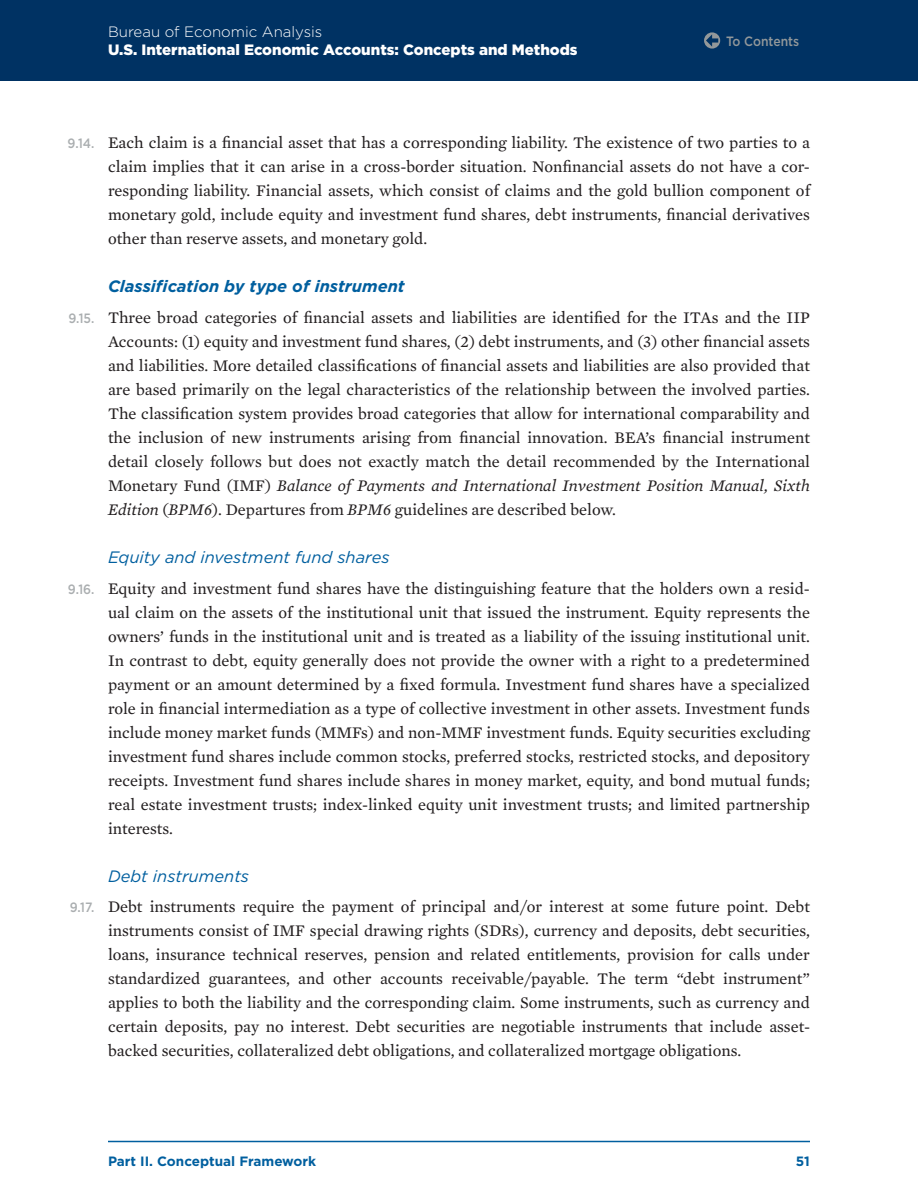
<style>
.page{position:relative;width:918px;height:1188px;background:#fff}
.page>*{position:absolute;margin:0;border:0;box-sizing:border-box;transform-origin:0 0}
.t1{font:16.5px/24px "Mercury Text G2";color:#231f20;text-align:justify}
.t2{font:italic 16.5px "Gotham";color:#005f9f}
.t3{font:italic 700 16.5px "Gotham";color:#005f9f}
.t4{font:900 15px "Gotham";color:#fff}
.t5{font:300 15px "Gotham";color:#fff}
.t6{font:700 13.5px "Gotham";color:#005f9f}
.t7{font:500 13.5px "Gotham";color:#93989a;scale:.9 1}
.s1{font-family:"Gotham";font-weight:500;font-size:13.5px;color:#aaaeb0}
.s2{font-style:italic}
</style>
<div class="page">
<div style="left:0;top:0;width:918px;height:81px;background:#003263"></div>
<hr style="left:108px;top:1141px;width:702px;height:1px;background:#005f9f">
<svg style="left:704px;top:32px;width:16px;height:17px"></svg>
<svg style="left:706px;top:34px;width:12px;height:13px"></svg>
<p class="t5" style="left:108px;top:23px;width:216px">Bureau of Economic Analysis</p>
<p class="t4" style="left:108px;top:40px;width:471px">U.S. International Economic Accounts: Concepts and Methods</p>
<p class="t7" style="left:726px;top:32px;width:83px">To Contents</p>
<p class="t1" style="left:108px;top:130px;width:704px;text-indent:-40px"><span class="s1">9.14.</span> Each claim is a financial asset that has a corresponding liability. The existence of two parties to a claim implies that it can arise in a cross-border situation. Nonfinancial assets do not have a cor&shy;responding liability. Financial assets, which consist of claims and the gold bullion component of monetary gold, include equity and investment fund shares, debt instruments, financial derivatives other than reserve assets, and monetary gold.</p>
<h4 class="t3" style="left:108px;top:275px;width:298px">Classification by type of instrument</h4>
<p class="t1" style="left:108px;top:305px;width:704px;text-indent:-40px"><span class="s1">9.15.</span> Three broad categories of financial assets and liabilities are identified for the ITAs and the IIP Accounts: (1) equity and investment fund shares, (2) debt instruments, and (3) other financial assets and liabilities. More detailed classifications of financial assets and liabilities are also provided that are based primarily on the legal characteristics of the relationship between the involved parties.<br>The classification system provides broad categories that allow for international comparability and the inclusion of new instruments arising from financial innovation. BEA’s financial instrument detail closely follows but does not exactly match the detail recommended by the International Monetary Fund (IMF) <span class="s2">Balance of Payments and International Investment Position Manual, Sixth Edition</span> (<span class="s2">BPM6</span>). Departures from <span class="s2">BPM6</span> guidelines are described below.</p>
<h5 class="t2" style="left:108px;top:547px;width:283px">Equity and investment fund shares</h5>
<p class="t1" style="left:108px;top:575px;width:704px;text-indent:-40px"><span class="s1">9.16.</span> Equity and investment fund shares have the distinguishing feature that the holders own a resid&shy;ual claim on the assets of the institutional unit that issued the instrument. Equity represents the owners’ funds in the institutional unit and is treated as a liability of the issuing institutional unit.<br>In contrast to debt, equity generally does not provide the owner with a right to a predetermined payment or an amount determined by a fixed formula. Investment fund shares have a specialized role in financial intermediation as a type of collective investment in other assets. Investment funds include money market funds (MMFs) and non-MMF investment funds. Equity securities excluding investment fund shares include common stocks, preferred stocks, restricted stocks, and depository receipts. Investment fund shares include shares in money market, equity, and bond mutual funds; real estate investment trusts; index-linked equity unit investment trusts; and limited partnership interests.</p>
<h5 class="t2" style="left:108px;top:865px;width:143px">Debt instruments</h5>
<p class="t1" style="left:108px;top:894px;width:704px;text-indent:-38px"><span class="s1">9.17.</span> Debt instruments require the payment of principal and/or interest at some future point. Debt instruments consist of IMF special drawing rights (SDRs), currency and deposits, debt securities, loans, insurance technical reserves, pension and related entitlements, provision for calls under standardized guarantees, and other accounts receivable/payable. The term “debt instrument” applies to both the liability and the corresponding claim. Some instruments, such as currency and certain deposits, pay no interest. Debt securities are negotiable instruments that include asset&shy;backed securities, collateralized debt obligations, and collateralized mortgage obligations.</p>
<p class="t6" style="left:108px;top:1153px;width:210px">Part II. Conceptual Framework</p>
<p class="t6" style="left:796px;top:1153px;width:16px">51</p>
</div>
